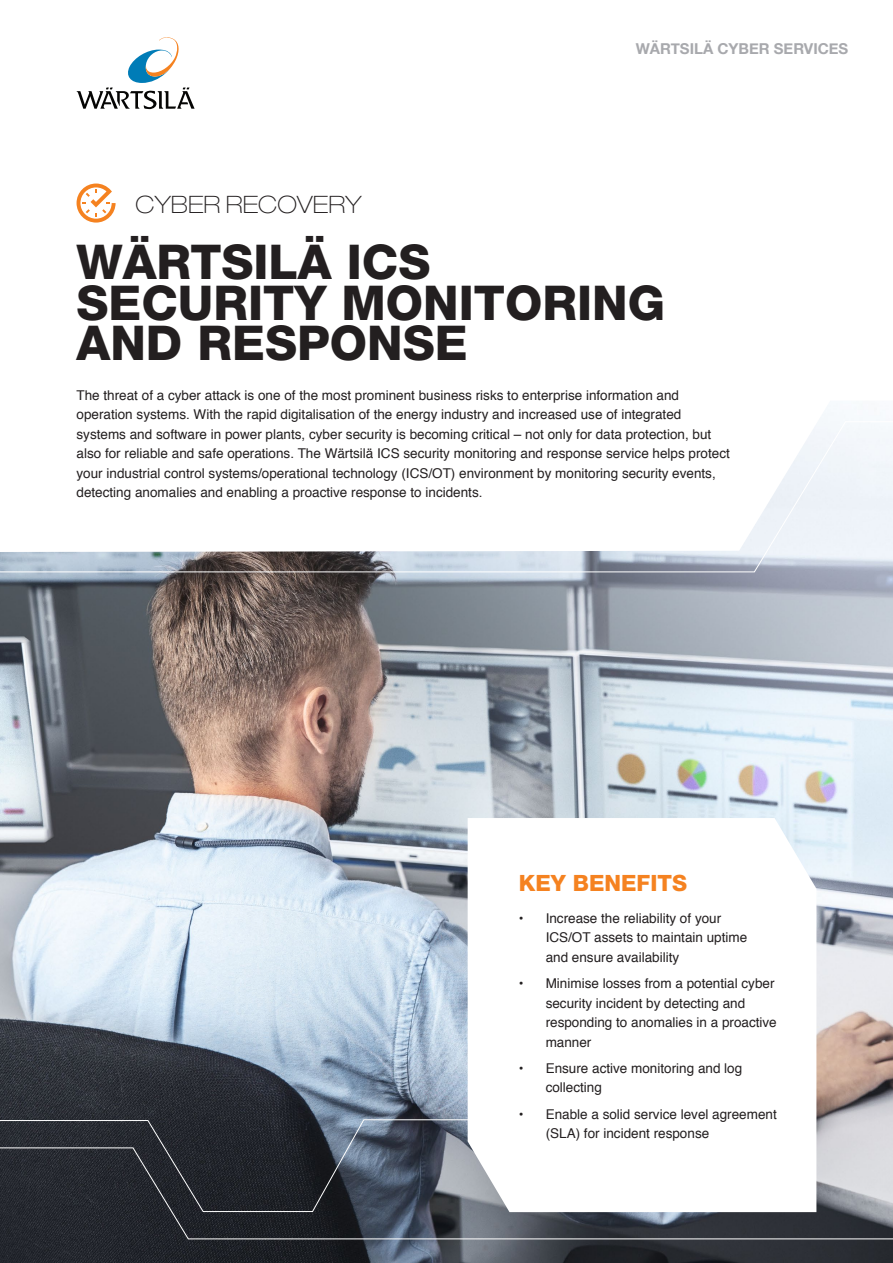
<style>
.page{position:relative;width:893px;height:1263px;background:#fff}
.page>*{position:absolute;margin:0;border:0;box-sizing:border-box;transform-origin:0 0}
.t1{font:800 48px/40.5px "Helvetica Neue";color:#231f20}
.t2{font:100 expanded 24px "Helvetica Neue";color:#231f20}
.t3{font:800 22.5px "Helvetica Neue";color:#f58220}
.t4{font:700 15px "Helvetica Neue";color:#a8a9ad}
.t5{font:13.5px/19.5px "Helvetica";color:#231f20}
</style>
<div class="page">
<img style="left:0;top:573px;width:893px;height:690px">
<svg style="left:77px;top:37px;width:118px;height:72px"></svg>
<svg style="left:0;top:421px;width:893px;height:152px"></svg>
<svg style="left:0;top:1119px;width:468px;height:28px"></svg>
<svg style="left:0;top:1147px;width:893px;height:92px"></svg>
<svg style="left:468px;top:818px;width:348px;height:394px"></svg>
<svg style="left:77px;top:184px;width:39px;height:39px"></svg>
<h2 class="t2" style="left:136px;top:191px;width:227px">CYBER RECOVERY</h2>
<p class="t4" style="left:636px;top:37px;width:214px">WÄRTSILÄ CYBER SERVICES</p>
<h1 class="t1" style="left:77px;top:242px;width:590px">WÄRTSILÄ ICS<br>SECURITY MONITORING<br>AND RESPONSE</h1>
<p class="t5" style="left:77px;top:386px;width:655px">The threat of a cyber attack is one of the most prominent business risks to enterprise information and operation systems. With the rapid digitalisation of the energy industry and increased use of integrated systems and software in power plants, cyber security is becoming critical – not only for data protection, but also for reliable and safe operations. The Wärtsilä ICS security monitoring and response service helps protect your industrial control systems/operational technology (ICS/OT) environment by monitoring security events, detecting anomalies and enabling a proactive response to incidents.</p>
<h3 class="t3" style="left:519px;top:869px;width:170px">KEY BENEFITS</h3>
<p class="t5" style="left:546px;top:909px;width:203px;text-indent:-27px">• Increase the reliability of your<br>ICS/OT assets to maintain uptime and ensure availability</p>
<p class="t5" style="left:546px;top:974px;width:233px;text-indent:-27px">• Minimise losses from a potential cyber security incident by detecting and responding to anomalies in a proactive manner</p>
<p class="t5" style="left:546px;top:1059px;width:198px;text-indent:-27px">• Ensure active monitoring and log collecting</p>
<p class="t5" style="left:546px;top:1104px;width:233px;text-indent:-27px">• Enable a solid service level agreement (SLA) for incident response</p>
</div>
